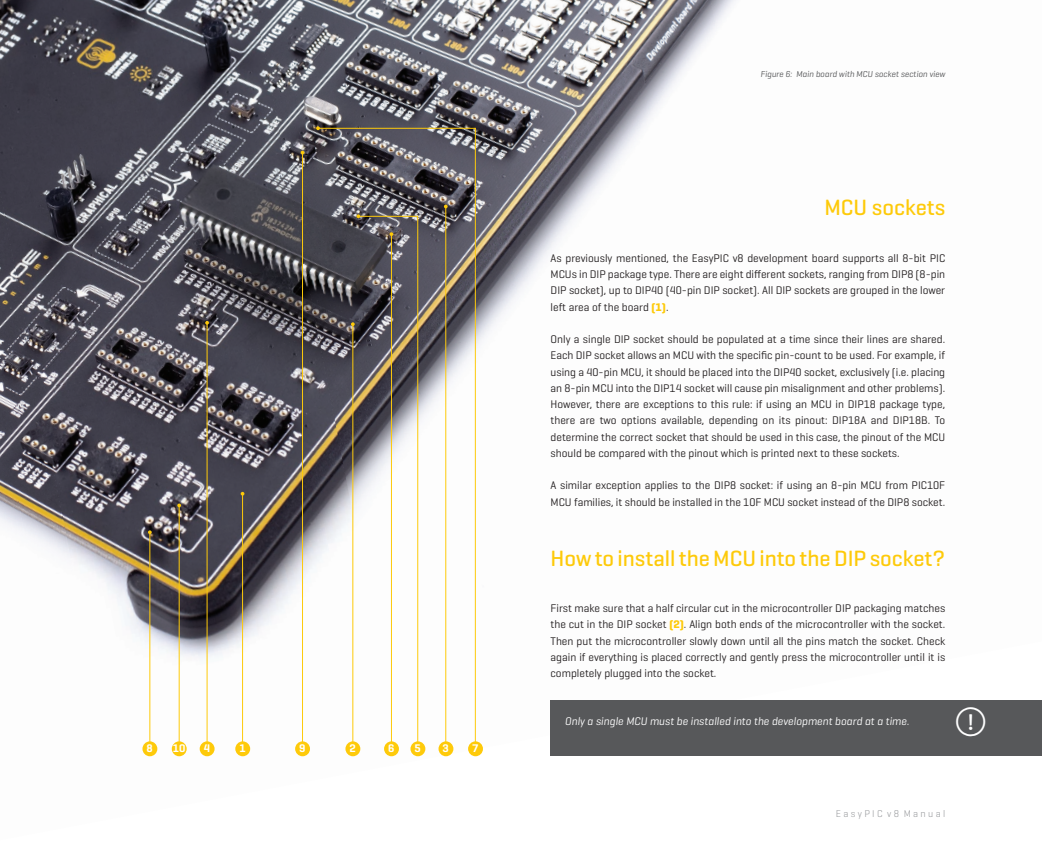
<style>
.page{position:relative;width:1042px;height:844px;background:#fff}
.page>*{position:absolute;margin:0;border:0;box-sizing:border-box;transform-origin:0 0}
.t1{font:500 22.5px "Geogrotesque";color:#feca0a}
.t2{font:11.25px/16.2px "Geogrotesque";color:#231f20;text-align:justify}
.t3{font:italic 11.25px "Geogrotesque";color:#fff}
.t4{font:600 11.25px "Geogrotesque";color:#fff}
.t5{font:300 10px "Geogrotesque";color:#939598}
.t6{font:italic 8.75px "Geogrotesque";color:#57585a}
.s1{font-weight:700;color:#feca0a}
</style>
<div class="page">
<img style="left:0;top:0;width:254px;height:343px">
<img style="left:254px;top:0;width:207px;height:336px">
<img style="left:461px;top:0;width:249px;height:348px">
<img style="left:0;top:188px;width:30px;height:155px">
<img style="left:53px;top:336px;width:264px;height:385px">
<img style="left:53px;top:466px;width:67px;height:255px">
<img style="left:0;top:498px;width:80px;height:223px">
<img style="left:0;top:621px;width:40px;height:100px">
<img style="left:143px;top:721px;width:256px;height:36px">
<img style="left:32px;top:525px;width:6px;height:37px">
<img style="left:0;top:343px;width:53px;height:155px">
<div style="left:345px;top:741px;width:15px;height:15px;background:#feca0a;border-radius:50%"></div>
<div style="left:295px;top:741px;width:15px;height:15px;background:#feca0a;border-radius:50%"></div>
<hr style="left:302px;top:152px;width:1px;height:591px;background:#feca0a">
<div style="left:384px;top:741px;width:15px;height:15px;background:#feca0a;border-radius:50%"></div>
<div style="left:200px;top:741px;width:15px;height:15px;background:#feca0a;border-radius:50%"></div>
<hr style="left:207px;top:323px;width:1px;height:420px;background:#feca0a">
<div style="left:172px;top:741px;width:15px;height:15px;background:#feca0a;border-radius:50%"></div>
<hr style="left:179px;top:505px;width:1px;height:238px;background:#feca0a">
<svg style="left:177px;top:503px;width:4px;height:4px"></svg>
<div style="left:142px;top:741px;width:15px;height:15px;background:#feca0a;border-radius:50%"></div>
<hr style="left:149px;top:532px;width:1px;height:211px;background:#feca0a">
<svg style="left:148px;top:530px;width:4px;height:4px"></svg>
<div style="left:410px;top:741px;width:15px;height:15px;background:#feca0a;border-radius:50%"></div>
<hr style="left:242px;top:493px;width:1px;height:252px;background:#feca0a">
<div style="left:235px;top:741px;width:15px;height:15px;background:#feca0a;border-radius:50%"></div>
<div style="left:438px;top:741px;width:15px;height:15px;background:#feca0a;border-radius:50%"></div>
<svg style="left:317px;top:127px;width:159px;height:619px"></svg>
<svg style="left:316px;top:126px;width:4px;height:4px"></svg>
<div style="left:468px;top:741px;width:15px;height:15px;background:#feca0a;border-radius:50%"></div>
<div style="left:550px;top:699px;width:492px;height:56px;background:#57585a"></div>
<p class="t4" style="left:147px;top:741px;width:8px">8</p>
<p class="t4" style="left:173px;top:741px;width:14px">10</p>
<p class="t4" style="left:204px;top:741px;width:8px">4</p>
<p class="t4" style="left:299px;top:741px;width:8px">9</p>
<p class="t4" style="left:349px;top:741px;width:8px">2</p>
<p class="t4" style="left:388px;top:741px;width:8px">6</p>
<p class="t4" style="left:239px;top:741px;width:8px">1</p>
<p class="t4" style="left:414px;top:741px;width:8px">5</p>
<p class="t4" style="left:442px;top:741px;width:8px">3</p>
<p class="t4" style="left:472px;top:741px;width:8px">7</p>
<p class="t6" style="left:760px;top:69px;width:186px">Figure 6: Main board with MCU socket section view</p>
<h1 class="t1" style="left:824px;top:194px;width:122px">MCU sockets</h1>
<p class="t2" style="left:550px;top:249px;width:396px">As previously mentioned, the EasyPIC v8 development board supports all 8-bit PIC MCUs in DIP package type. There are eight different sockets, ranging from DIP8 (8-pin DIP socket), up to DIP40 (40-pin DIP socket). All DIP sockets are grouped in the lower left area of the board <span class="s1">(1)</span>.</p>
<p class="t2" style="left:550px;top:330px;width:396px">Only a single DIP socket should be populated at a time since their lines are shared.<br>Each DIP socket allows an MCU with the specific pin-count to be used. For example, if using a 40-pin MCU, it should be placed into the DIP40 socket, exclusively (i.e. placing an 8-pin MCU into the DIP14 socket will cause pin misalignment and other problems).<br>However, there are exceptions to this rule: if using an MCU in DIP18 package type, there are two options available, depending on its pinout: DIP18A and DIP18B. To determine the correct socket that should be used in this case, the pinout of the MCU should be compared with the pinout which is printed next to these sockets.</p>
<p class="t2" style="left:550px;top:477px;width:396px">A similar exception applies to the DIP8 socket: if using an 8-pin MCU from PIC10F<br>MCU families, it should be installed in the 10F MCU socket instead of the DIP8 socket.</p>
<h1 class="t1" style="left:550px;top:544px;width:396px">How to install the MCU into the DIP socket?</h1>
<p class="t2" style="left:550px;top:599px;width:396px">First make sure that a half circular cut in the microcontroller DIP packaging matches the cut in the DIP socket <span class="s1">(2)</span>. Align both ends of the microcontroller with the socket.<br>Then put the microcontroller slowly down until all the pins match the socket. Check again if everything is placed correctly and gently press the microcontroller until it is completely plugged into the socket.</p>
<p class="t3" style="left:565px;top:714px;width:346px">Only a single MCU must be installed into the development board at a time.</p>
<p class="t5" style="left:836px;top:807px;width:111px">E a s y P I C v 8 M a n u a l</p>
</div>
